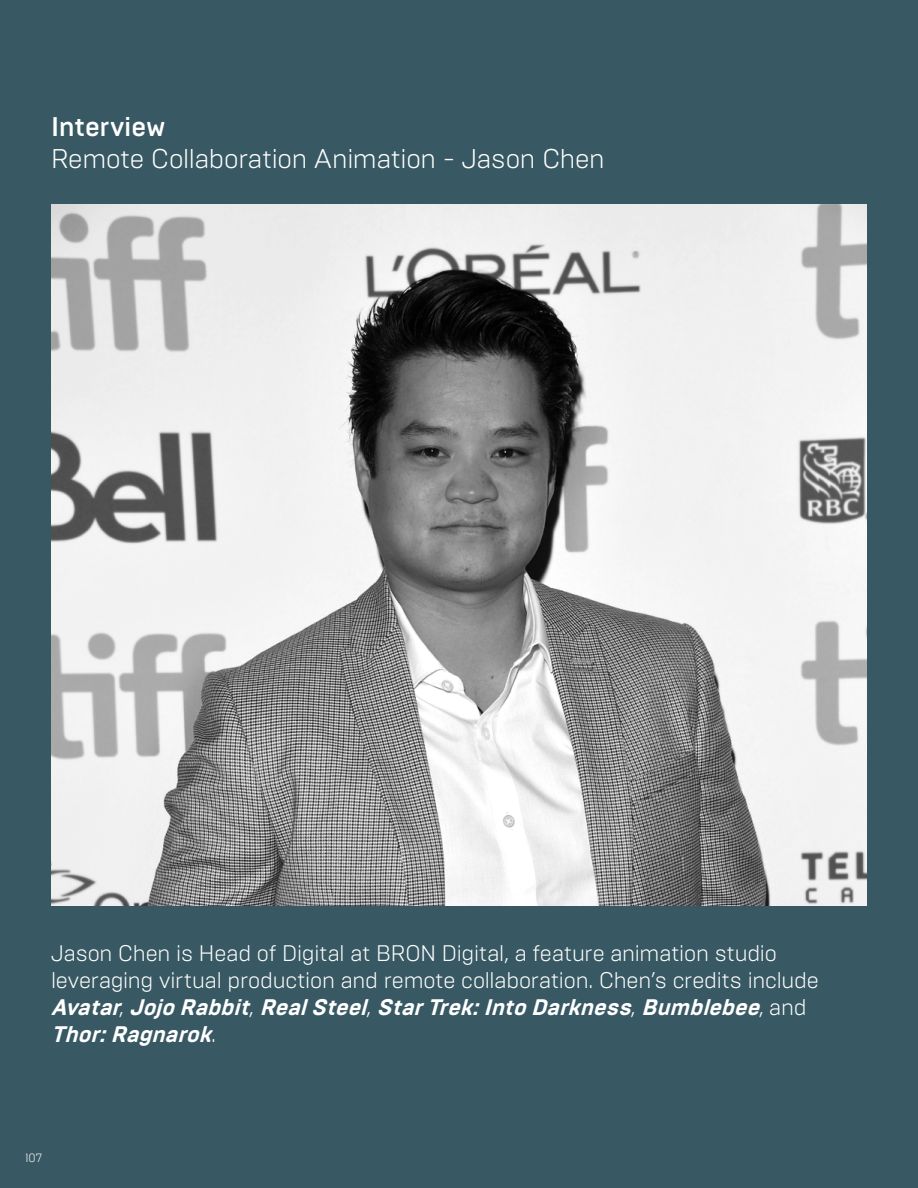
<style>
.page{position:relative;width:918px;height:1188px;background:#385963}
.page>*{position:absolute;margin:0;border:0;box-sizing:border-box;transform-origin:0 0}
.t1{font:300 27px/32.4px "Brutal Type";letter-spacing:-.01em;color:#fff}
.t2{font:300 22.5px/27px "Brutal Type";letter-spacing:-.01em;color:#fff}
.t3{font:300 12px "Brutal Type";color:#fff}
.s1{font-weight:500}
.s2{font-weight:500;color:#385963}
.s3{font-weight:700;font-style:italic}
</style>
<div class="page">
<img style="left:51px;top:204px;width:816px;height:702px">
<p class="t1" style="left:51px;top:110px;width:555px"><span class="s1">Interview</span><span class="s2">:<br></span>Remote Collaboration Animation - Jason Chen</p>
<p class="t2" style="left:51px;top:940px;width:769px">Jason Chen is Head of Digital at BRON Digital, a feature animation studio leveraging virtual production and remote collaboration. Chen’s credits include <span class="s3">Avatar</span>, <span class="s3">JojoRabbit</span>, <span class="s3">RealSteel</span>, <span class="s3">StarTrek:IntoDarkness</span>, <span class="s3">Bumblebee</span>, a n d <span class="s3">Thor:Ragnarok</span>.</p>
<p class="t3" style="left:26px;top:1151px;width:18px">107</p>
</div>
